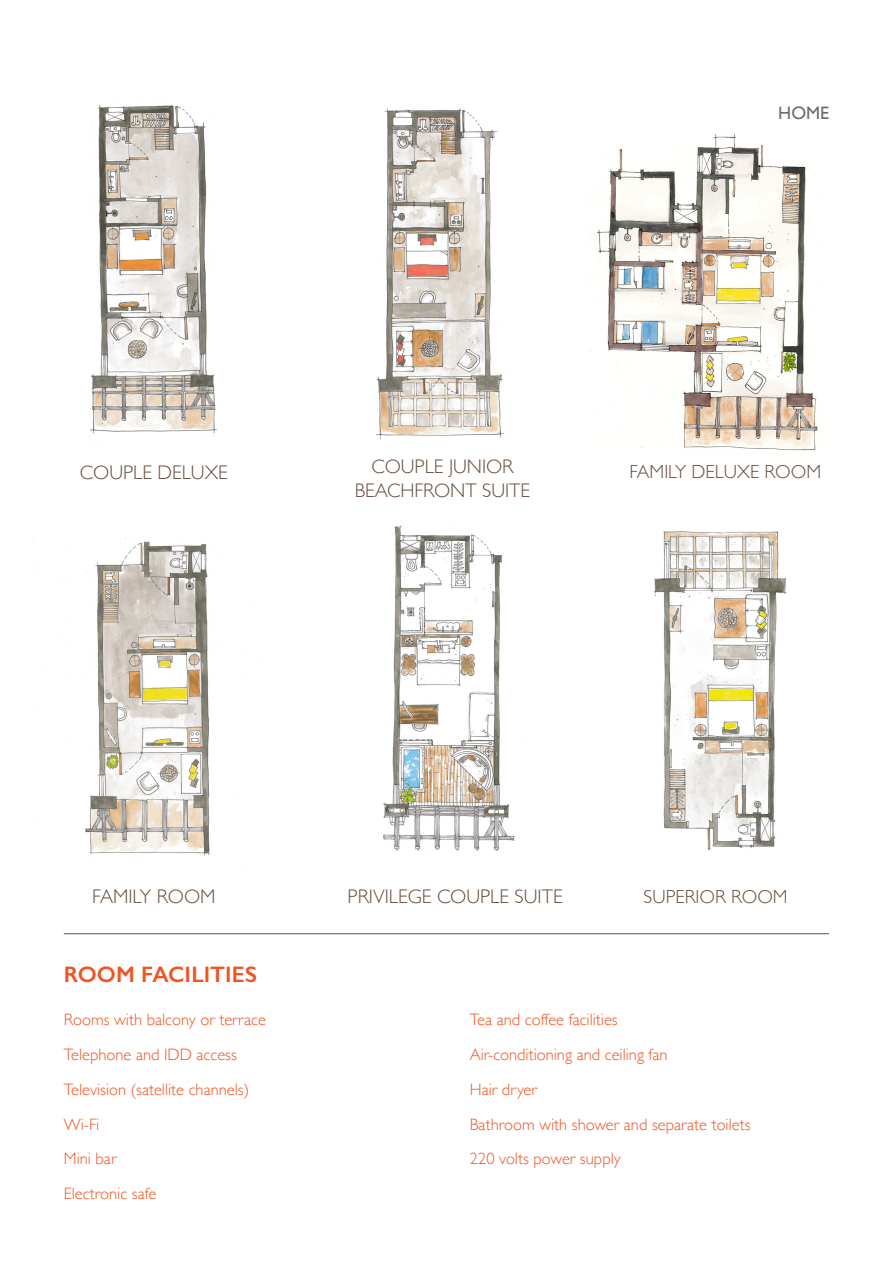
<style>
.page{position:relative;width:893px;height:1263px;background:#fff}
.page>*{position:absolute;margin:0;border:0;box-sizing:border-box;transform-origin:0 0}
.t1{font:600 22.5px "Gill Sans";color:#f15322}
.t2{font:300 19.65px/23.5px "Gill Sans";color:#674e3f;text-align:center}
.t3{font:300 18.9px "Gill Sans";color:#674e3f}
.t4{font:18px "Gill Sans";color:#6c6d70}
.t5{font:300 16.5px/34.7px "Gill Sans";color:#f15322}
</style>
<div class="page">
<img style="left:90px;top:105px;width:127px;height:329px">
<img style="left:376px;top:108px;width:128px;height:332px">
<img style="left:590px;top:134px;width:228px;height:317px">
<hr style="left:64px;top:933px;width:765px;height:1px;background:#61514d">
<img style="left:654px;top:531px;width:133px;height:319px">
<img style="left:384px;top:525px;width:139px;height:326px">
<img style="left:37px;top:538px;width:173px;height:318px">
<p class="t4" style="left:778px;top:102px;width:52px">HOME</p>
<p class="t2" style="left:80px;top:459px;width:150px">COUPLE DELUXE</p>
<p class="t2" style="left:355px;top:454px;width:177px">COUPLE JUNIOR<br>BEACHFRONT SUITE</p>
<p class="t3" style="left:629px;top:457px;width:193px">FAMILY DELUXE ROOM</p>
<p class="t2" style="left:92px;top:884px;width:125px">FAMILY ROOM</p>
<p class="t2" style="left:348px;top:884px;width:216px">PRIVILEGE COUPLE SUITE</p>
<p class="t3" style="left:644px;top:882px;width:146px">SUPERIOR ROOM</p>
<h1 class="t1" style="left:64px;top:961px;width:195px">ROOM FACILITIES</h1>
<p class="t5" style="left:64px;top:1002px;width:204px">Rooms with balcony or terrace<br>Telephone and IDD access<br>Television (satellite channels)<br>Wi-Fi<br>Mini bar<br>Electronic safe</p>
<p class="t5" style="left:470px;top:1002px;width:282px">Tea and coffee facilities<br>Air-conditioning and ceiling fan<br>Hair dryer<br>Bathroom with shower and separate toilets<br>220 volts power supply</p>
</div>
